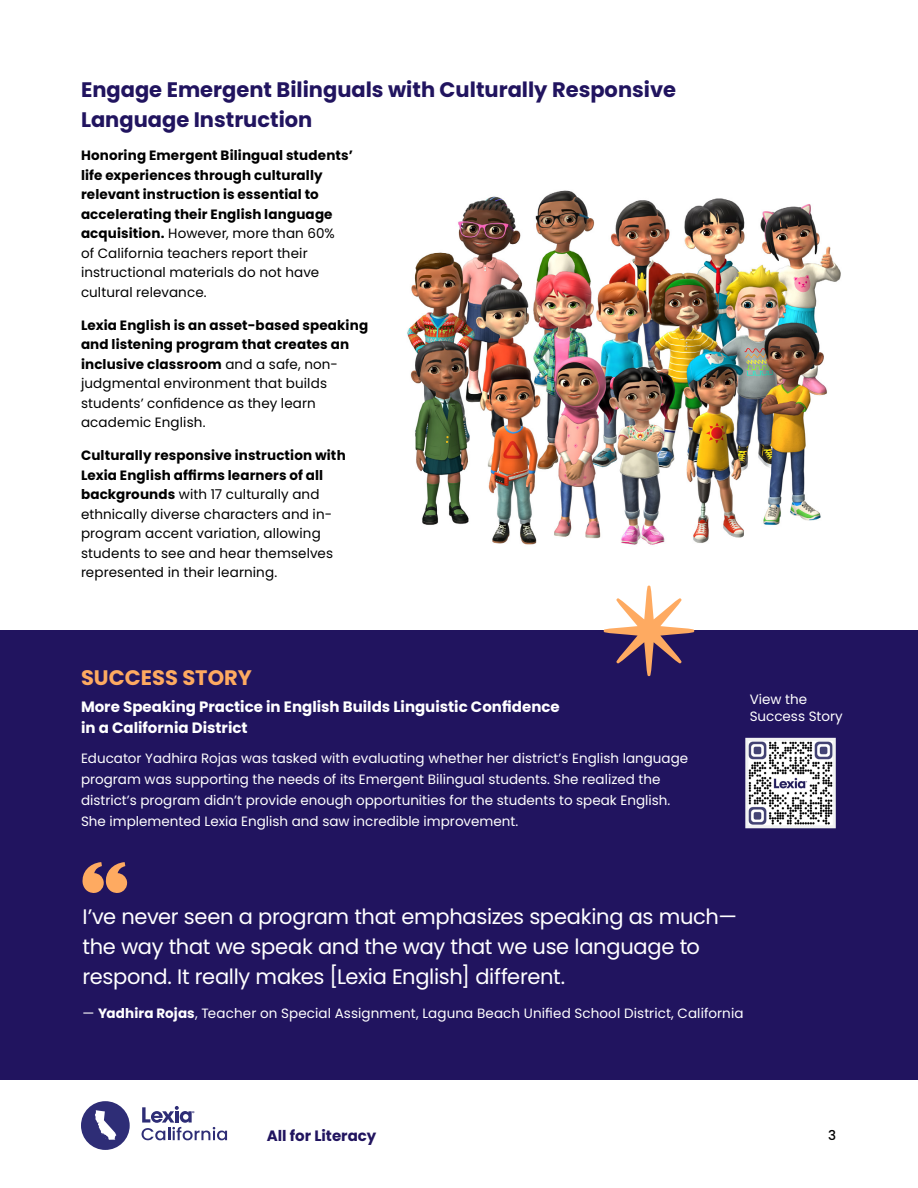
<style>
.page{position:relative;width:918px;height:1188px;background:#fff}
.page>*{position:absolute;margin:0;border:0;box-sizing:border-box;transform-origin:0 0}
.Call_Out-Quote_Treatment{font:21px/30px "Poppins";letter-spacing:-.015em;color:#fff}
.Headline{font:700 21px/30px "Poppins";color:#21145f}
.t1{font:700 21px "Poppins";color:#feaa61}
.Subhead{font:700 15px/21px "Poppins";color:#fff}
.t2{font:700 15px "Poppins";color:#21145f}
.Body{font:13.5px/19.5px "Poppins";letter-spacing:.01em;color:#000}
.Body-2{font:13.5px/21px "Poppins";color:#fff}
.Body-3{font:700 13.5px/19.5px "Poppins";letter-spacing:.01em;color:#000}
.t3{font:500 13.5px "Poppins";color:#000}
.s1{font-weight:400}
.s2{font-weight:700}
</style>
<div class="page">
<div style="left:81px;top:1101px;width:49px;height:49px;background:#2e2d76;border-radius:50%"></div>
<svg style="left:142px;top:1106px;width:85px;height:34px"></svg>
<svg style="left:95px;top:1110px;width:21px;height:30px"></svg>
<div style="left:0;top:630px;width:918px;height:450px;background:#21145f"></div>
<svg style="left:82px;top:862px;width:46px;height:31px"></svg>
<img style="left:749px;top:742px;width:83px;height:82px">
<div style="left:745px;top:738px;width:91px;height:90px;border:3px solid #f1f2f2"></div>
<svg style="left:604px;top:586px;width:90px;height:90px"></svg>
<img style="left:407px;top:190px;width:434px;height:355px">
<p class="Headline" style="left:81px;top:75px;width:597px">Engage Emergent Bilinguals with Culturally Responsive<br>Language Instruction</p>
<p class="Body-3" style="left:81px;top:146px;width:273px">Honoring Emergent Bilingual students’ life experiences through culturally relevant instruction is essential to accelerating their English language acquisition. <span class="s1">However, more than 60%<br>of California teachers report their instructional materials do not have cultural relevance.</span></p>
<p class="Body" style="left:81px;top:315px;width:289px"><span class="s2">Lexia English is an asset-based speaking and listening program that creates an inclusive classroom</span> and a safe, non&shy;judgmental environment that builds students’ confidence as they learn academic English.</p>
<p class="Body" style="left:81px;top:446px;width:266px"><span class="s2">Culturally responsive instruction with Lexia English affirms learners of all backgrounds</span> with 17 culturally and ethnically diverse characters and in&shy;program accent variation, allowing students to see and hear themselves represented in their learning.</p>
<p class="t1" style="left:81px;top:665px;width:172px">SUCCESS STORY</p>
<p class="Subhead" style="left:81px;top:697px;width:480px">More Speaking Practice in English Builds Linguistic Confidence in a California District</p>
<p class="Body-2" style="left:81px;top:748px;width:609px">Educator Yadhira Rojas was tasked with evaluating whether her district’s English language program was supporting the needs of its Emergent Bilingual students. She realized the district’s program didn’t provide enough opportunities for the students to speak English.<br>She implemented Lexia English and saw incredible improvement.</p>
<p class="Body-2" style="left:750px;top:692px;width:95px;line-height:16.2px">View the<br>Success Story</p>
<p class="Call_Out-Quote_Treatment" style="left:83px;top:901px;width:656px">I’ve never seen a program that emphasizes speaking as much— the way that we speak and the way that we use language to respond. It really makes [Lexia English] different.</p>
<p class="Body-2" style="left:83px;top:1002px;width:663px">— <span class="s2">Yadhira Rojas</span>, Teacher on Special Assignment, Laguna Beach Unified School District, California</p>
<p class="t2" style="left:267px;top:1127px;width:111px">All for Literacy</p>
<p class="t3" style="left:828px;top:1127px;width:10px">3</p>
</div>
